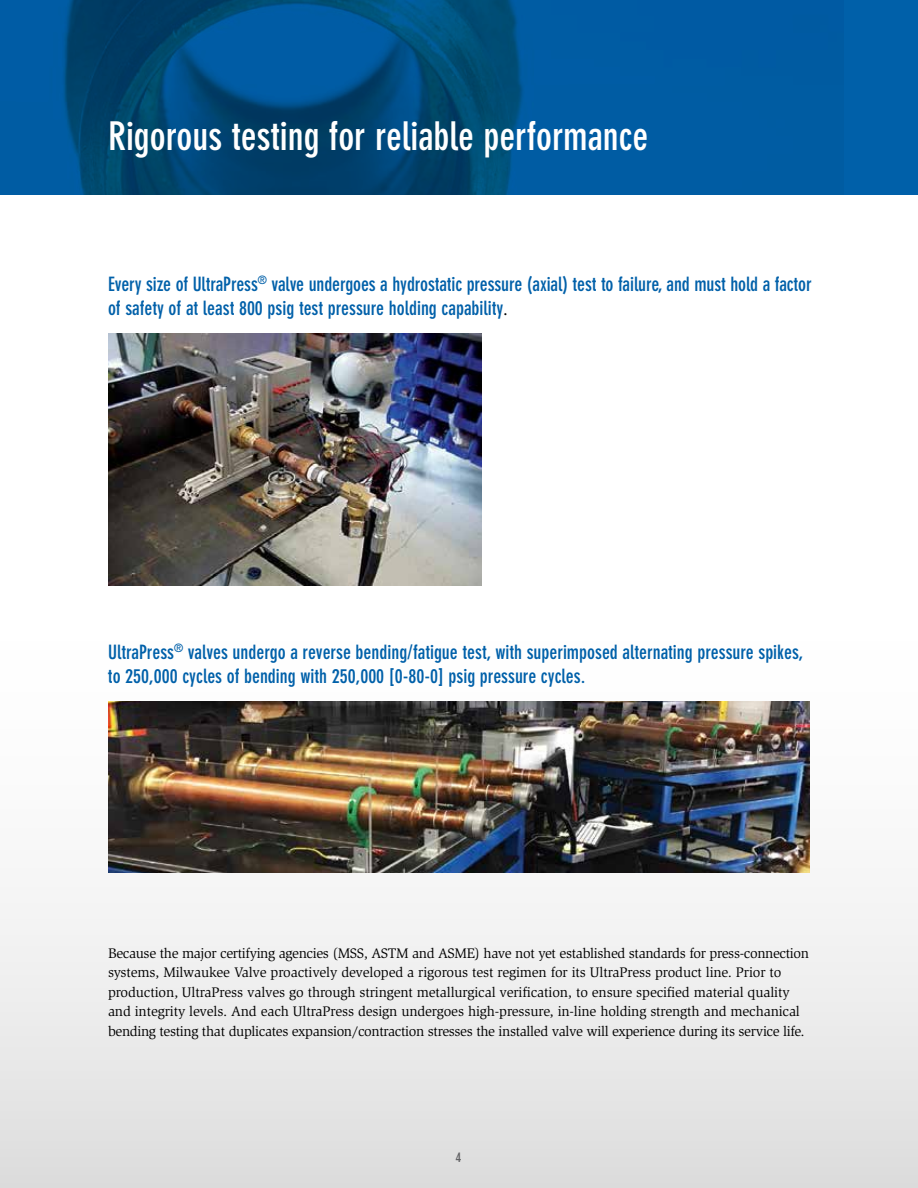
<style>
.page{position:relative;width:918px;height:1188px;background:#fff}
.page>*{position:absolute;margin:0;border:0;box-sizing:border-box;transform-origin:0 0}
.t1{font:700 condensed 39px "DIN Neuzeit Grotesk";color:#fff}
.t2{font:700 condensed 19.5px/24px "DIN Neuzeit Grotesk";color:#0060a9}
.t3{font:14.25px/19.5px "Slimbach";letter-spacing:-.01em;color:#000}
.t4{font:700 condensed 13.5px "DIN Neuzeit Grotesk";color:#6d6e71}
.s1{font-family:"Minion Pro";font-weight:400;font-stretch:normal;font-size:18px;color:#000}
</style>
<div class="page">
<div style="left:0;top:521px;width:918px;height:667px;background:linear-gradient(to bottom,#fff,#e2e2e2)"></div>
<div style="left:0;top:0;width:917px;height:194px;background:#0060a9"></div>
<img style="left:108px;top:334px;width:374px;height:251px">
<img style="left:108px;top:701px;width:702px;height:172px">
<img style="left:63px;top:0;width:461px;height:194px">
<h1 class="t1" style="left:108px;top:113px;width:542px">Rigorous testing for reliable performance</h1>
<h2 class="t2" style="left:108px;top:272px;width:705px">Every size of UltraPress<sup>®</sup> valve undergoes a hydrostatic pressure (axial) test to failure, and must hold a factor of safety of at least 800 psig test pressure holding capability<span class="s1">.</span></h2>
<h2 class="t2" style="left:108px;top:640px;width:697px">UltraPress<sup>®</sup> valves undergo a reverse bending/fatigue test, with superimposed alternating pressure spikes, to 250,000 cycles of bending with 250,000 [0-80-0] psig pressure cycles.</h2>
<p class="t3" style="left:108px;top:943px;width:702px">Because the major certifying agencies (MSS, ASTM and ASME) have not yet established standards for press-connection systems, Milwaukee Valve proactively developed a rigorous test regimen for its UltraPress product line. Prior to production, UltraPress valves go through stringent metallurgical verification, to ensure specified material quality and integrity levels. And each UltraPress design undergoes high-pressure, in-line holding strength and mechanical bending testing that duplicates expansion/contraction stresses the installed valve will experience during its service life.</p>
<p class="t4" style="left:456px;top:1149px;width:7px">4</p>
</div>
